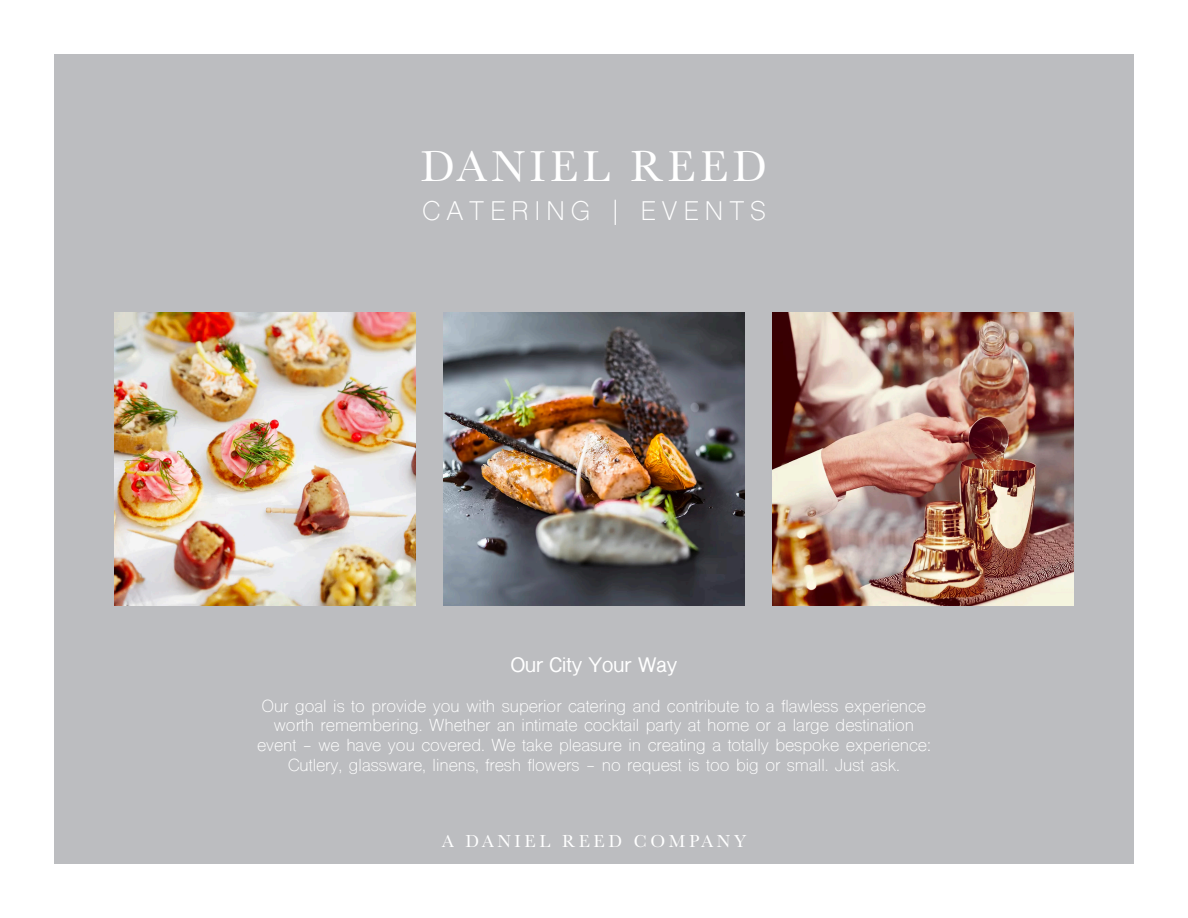
<style>
.page{position:relative;width:1188px;height:918px;background:#fff}
.page>*{position:absolute;margin:0;border:0;box-sizing:border-box;transform-origin:0 0}
.t1{font:45px "Baskerville";letter-spacing:.1em;color:#fff}
.t2{font:25.5px "Shree Dev 0714";letter-spacing:.25em;color:#fff}
.t3{font:700 19.5px "Shree Dev 0714";color:#fff}
.t4{font:18px "Baskerville";letter-spacing:.2em;color:#fff}
.t5{font:16.5px/19.8px "Shree Dev 0714";color:#fff;text-align:center}
</style>
<div class="page">
<div style="left:54px;top:54px;width:1080px;height:810px;background:#bcbdc0"></div>
<img style="left:114px;top:313px;width:301px;height:292px">
<img style="left:773px;top:313px;width:301px;height:292px">
<img style="left:444px;top:313px;width:300px;height:292px">
<p class="t1" style="left:421px;top:138px;width:348px">DANIEL REED</p>
<p class="t2" style="left:422px;top:196px;width:345px">CATERING | EVENTS</p>
<p class="t3" style="left:511px;top:654px;width:168px">Our City Your Way</p>
<p class="t5" style="left:257px;top:698px;width:675px">Our goal is to provide you with superior catering and contribute to a flawless experience worth remembering. Whether an intimate cocktail party at home or a large destination event - we have you covered. We take pleasure in creating a totally bespoke experience:</p>
<p class="t5" style="left:288px;top:757px;width:613px">Cutlery, glassware, linens, fresh flowers - no request is too big or small. Just ask.</p>
<p class="t4" style="left:442px;top:830px;width:306px">A DANIEL REED COMPANY</p>
</div>
